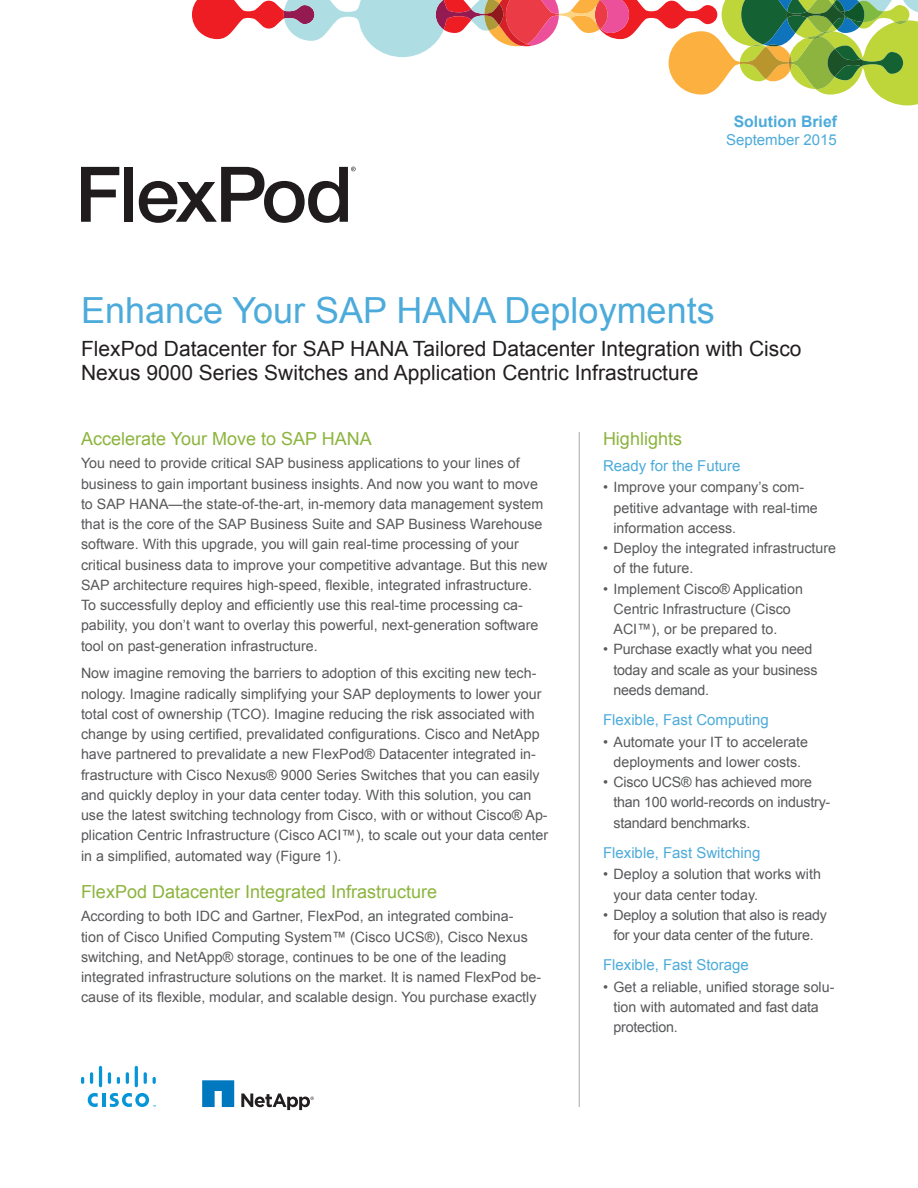
<style>
.page{position:relative;width:918px;height:1188px;background:#fff}
.page>*{position:absolute;margin:0;border:0;box-sizing:border-box;transform-origin:0 0}
.t1{font:36px "Arial";color:#4cabda}
.Subtitle{font:21px/24px "Arial";color:#231f20}
.Head1{font:18px "Arial";color:#8cb43e}
.t2{font:700 15.75px "Arial";color:#4cabda}
.Head2{font:15px "Arial";color:#4cabda}
.Body_Copy{font:14.25px/20.2px "Arial";color:#57585a}
</style>
<div class="page">
<svg style="left:192px;top:0;width:726px;height:105px"></svg>
<svg style="left:81px;top:167px;width:38px;height:55px"></svg>
<div style="left:124px;top:167px;width:9px;height:55px;background:#201c1d"></div>
<svg style="left:139px;top:167px;width:217px;height:56px"></svg>
<hr style="left:579px;top:432px;width:1px;height:675px;background:#a8a9ad">
<hr style="left:102px;top:1093px;width:3px;height:14px;background:#0696d7">
<svg style="left:88px;top:1093px;width:10px;height:14px"></svg>
<svg style="left:81px;top:1077px;width:3px;height:7px"></svg>
<svg style="left:90px;top:1072px;width:3px;height:12px"></svg>
<hr style="left:99px;top:1066px;width:3px;height:21px;background:#0696d7;border-radius:2px">
<svg style="left:108px;top:1072px;width:3px;height:12px"></svg>
<svg style="left:117px;top:1077px;width:3px;height:7px"></svg>
<svg style="left:126px;top:1072px;width:3px;height:12px"></svg>
<hr style="left:135px;top:1066px;width:3px;height:21px;background:#0696d7;border-radius:2px">
<svg style="left:144px;top:1072px;width:3px;height:12px"></svg>
<svg style="left:153px;top:1077px;width:3px;height:7px"></svg>
<svg style="left:110px;top:1093px;width:46px;height:14px"></svg>
<svg style="left:202px;top:1080px;width:32px;height:27px"></svg>
<svg style="left:241px;top:1094px;width:73px;height:16px"></svg>
<p class="t2" style="left:734px;top:111px;width:105px">Solution Brief</p>
<p class="Head2" style="left:726px;top:130px;width:112px">September 2015</p>
<p class="t1" style="left:81px;top:287px;width:635px">Enhance Your SAP HANA Deployments</p>
<p class="Subtitle" style="left:81px;top:337px;width:722px">FlexPod Datacenter for SAP HANA Tailored Datacenter Integration with Cisco<br>Nexus 9000 Series Switches and Application Centric Infrastructure</p>
<p class="Head1" style="left:81px;top:427px;width:292px">Accelerate Your Move to SAP HANA</p>
<p class="Body_Copy" style="left:81px;top:453px;width:468px">You need to provide critical SAP business applications to your lines of business to gain important business insights. And now you want to move to SAP HANA—the state-of-the-art, in-memory data management system that is the core of the SAP Business Suite and SAP Business Warehouse software. With this upgrade, you will gain real-time processing of your critical business data to improve your competitive advantage. But this new SAP architecture requires high-speed, flexible, integrated infrastructure.<br>To successfully deploy and efficiently use this real-time processing ca&shy;pability, you don’t want to overlay this powerful, next-generation software tool on past-generation infrastructure.</p>
<p class="Body_Copy" style="left:81px;top:663px;width:469px">Now imagine removing the barriers to adoption of this exciting new tech&shy;nology. Imagine radically simplifying your SAP deployments to lower your total cost of ownership (TCO). Imagine reducing the risk associated with change by using certified, prevalidated configurations. Cisco and NetApp have partnered to prevalidate a new FlexPod® Datacenter integrated in&shy;frastructure with Cisco Nexus® 9000 Series Switches that you can easily and quickly deploy in your data center today. With this solution, you can use the latest switching technology from Cisco, with or without Cisco® Ap&shy;plication Centric Infrastructure (Cisco ACI™), to scale out your data center in a simplified, automated way (Figure 1).</p>
<p class="Head1" style="left:81px;top:880px;width:358px">FlexPod Datacenter Integrated Infrastructure</p>
<p class="Body_Copy" style="left:81px;top:906px;width:462px">According to both IDC and Gartner, FlexPod, an integrated combina-<br>tion of Cisco Unified Computing System™ (Cisco UCS®), Cisco Nexus switching, and NetApp® storage, continues to be one of the leading integrated infrastructure solutions on the market. It is named FlexPod be&shy;cause of its flexible, modular, and scalable design. You purchase exactly</p>
<p class="Head1" style="left:603px;top:427px;width:81px">Highlights</p>
<p class="Head2" style="left:603px;top:456px;width:139px">Ready for the Future</p>
<p class="Body_Copy" style="left:614px;top:477px;width:206px;text-indent:-10px">• Improve your company’s com&shy;petitive advantage with real-time information access.</p>
<p class="Body_Copy" style="left:614px;top:538px;width:224px;text-indent:-10px">• Deploy the integrated infrastructure of the future.</p>
<p class="Body_Copy" style="left:614px;top:579px;width:191px;text-indent:-10px">• Implement Cisco® Application<br>Centric Infrastructure (Cisco<br>ACI™), or be prepared to.</p>
<p class="Body_Copy" style="left:614px;top:639px;width:206px;text-indent:-10px">• Purchase exactly what you need today and scale as your business needs demand.</p>
<p class="Head2" style="left:603px;top:710px;width:167px">Flexible, Fast Computing</p>
<p class="Body_Copy" style="left:603px;top:732px;width:207px;text-align:center">• Automate your IT to accelerate deployments and lower costs.</p>
<p class="Body_Copy" style="left:614px;top:772px;width:218px;text-indent:-10px">• Cisco UCS® has achieved more than 100 world-records on industry&shy;standard benchmarks.</p>
<p class="Head2" style="left:603px;top:843px;width:159px">Flexible, Fast Switching</p>
<p class="Body_Copy" style="left:614px;top:864px;width:209px;text-indent:-10px">• Deploy a solution that works with your data center today.</p>
<p class="Body_Copy" style="left:603px;top:905px;width:225px;text-align:center">• Deploy a solution that also is ready for your data center of the future.</p>
<p class="Head2" style="left:603px;top:955px;width:147px">Flexible, Fast Storage</p>
<p class="Body_Copy" style="left:614px;top:977px;width:223px;text-indent:-10px">• Get a reliable, unified storage solu&shy;tion with automated and fast data protection.</p>
</div>
